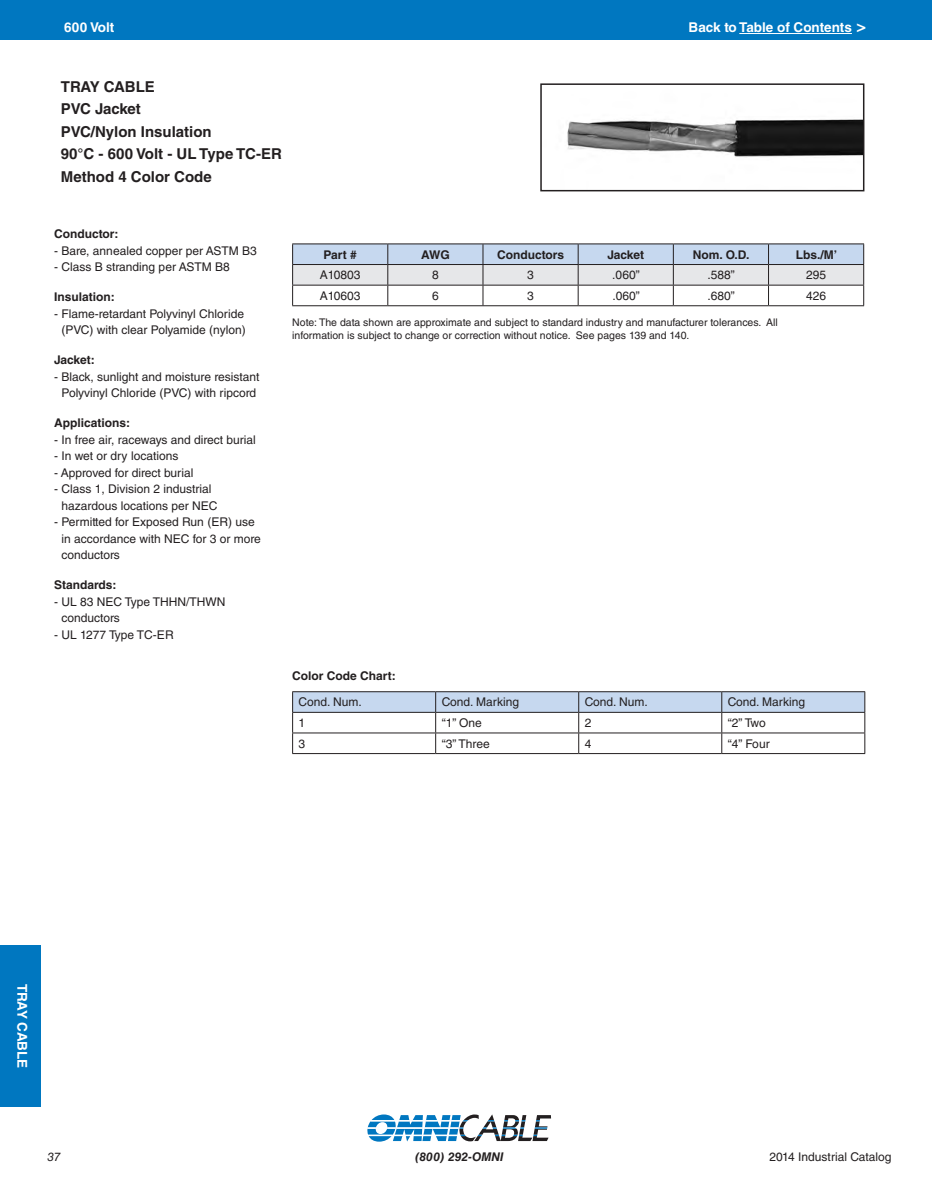
<style>
.page{position:relative;width:932px;height:1188px;background:#fff}
.page>*{position:absolute;margin:0;border:0;box-sizing:border-box;transform-origin:0 0}
.Item_Description{font:700 15px "Helvetica LT Std";color:#231f20}
.Item_Description-2{font:700 15px "Helvetica LT Std";letter-spacing:-.02em;color:#231f20}
.Top_of_Page{font:700 13.5px "Helvetica LT Std";color:#fff}
.Hanging_Indent{font:12px/16.5px "Helvetica LT Std";color:#231f20}
.Table_2_Header_and_T{font:12px "Helvetica LT Std";color:#231f20}
.Subheading{font:700 12px "Helvetica LT Std";color:#231f20}
.Table_1_Text{font:12px "Helvetica LT Std";color:#231f20}
.Table_1_Header{font:700 12px "Helvetica LT Std";color:#231f20}
.t1{font:italic 700 12px "Helvetica LT Std";color:#231f20}
.t2{font:italic 12px "Helvetica LT Std";color:#231f20}
.Table_1_Footer{font:10.5px/12.6px "Helvetica LT Std";color:#231f20}
.s1{font-size:16.5px}
</style>
<div class="page">
<div style="left:0;top:0;width:932px;height:40px;background:#0077c0"></div>
<div style="left:0;top:945px;width:40px;height:162px;background:#0077c0"></div>
<svg style="left:367px;top:1115px;width:184px;height:27px"></svg>
<img style="left:567px;top:119px;width:294px;height:38px">
<div style="left:540px;top:83px;width:324px;height:108px;border:2px solid #231f20"></div>
<svg style="left:292px;top:244px;width:572px;height:62px"></svg>
<hr style="left:292px;top:753px;width:143px;height:1px;background:#231f20">
<hr style="left:435px;top:753px;width:143px;height:1px;background:#231f20">
<hr style="left:578px;top:753px;width:143px;height:1px;background:#231f20">
<hr style="left:721px;top:753px;width:144px;height:1px;background:#231f20">
<hr style="left:292px;top:691px;width:143px;height:1px;background:#231f20">
<hr style="left:435px;top:691px;width:143px;height:1px;background:#231f20">
<hr style="left:578px;top:691px;width:143px;height:1px;background:#231f20">
<hr style="left:721px;top:691px;width:144px;height:1px;background:#231f20">
<svg style="left:292px;top:692px;width:573px;height:61px"></svg>
<hr style="left:739px;top:33px;width:112px;height:1px;background:#fff">
<p class="Top_of_Page" style="left:64px;top:19px;width:52px">600 Volt</p>
<p class="Top_of_Page" style="left:688px;top:19px;width:179px">Back to Table of Contents <span class="s1">&gt;</span></p>
<p class="Item_Description" style="left:61px;top:77px;width:96px">TRAY CABLE</p>
<p class="Item_Description-2" style="left:61px;top:100px;width:81px">PVC Jacket</p>
<p class="Item_Description" style="left:61px;top:122px;width:152px">PVC/Nylon Insulation</p>
<p class="Item_Description" style="left:61px;top:145px;width:223px">90°C - 600 Volt - UL Type TC-ER</p>
<p class="Item_Description" style="left:61px;top:167px;width:152px">Method 4 Color Code</p>
<p class="Subheading" style="left:54px;top:227px;width:66px">Conductor:</p>
<p class="Hanging_Indent" style="left:54px;top:242px;width:204px">- Bare, annealed copper per ASTM B3</p>
<p class="Hanging_Indent" style="left:54px;top:259px;width:177px">- Class B stranding per ASTM B8</p>
<p class="Subheading" style="left:54px;top:290px;width:62px">Insulation:</p>
<p class="Hanging_Indent" style="left:54px;top:305px;width:193px;text-align:right">- Flame-retardant Polyvinyl Chloride (PVC) with clear Polyamide (nylon)</p>
<p class="Subheading" style="left:54px;top:353px;width:42px">Jacket:</p>
<p class="Hanging_Indent" style="left:54px;top:368px;width:207px;text-align:center">- Black, sunlight and moisture resistant<br>Polyvinyl Chloride (PVC) with ripcord</p>
<p class="Subheading" style="left:54px;top:416px;width:78px">Applications:</p>
<p class="Hanging_Indent" style="left:54px;top:431px;width:203px">- In free air, raceways and direct burial</p>
<p class="Hanging_Indent" style="left:54px;top:448px;width:126px">- In wet or dry locations</p>
<p class="Hanging_Indent" style="left:54px;top:464px;width:141px">- Approved for direct burial</p>
<p class="Hanging_Indent" style="left:62px;top:481px;width:157px;text-indent:-8px">- Class 1, Division 2 industrial hazardous locations per NEC</p>
<p class="Hanging_Indent" style="left:62px;top:514px;width:201px;text-indent:-8px">- Permitted for Exposed Run (ER) use in accordance with NEC for 3 or more conductors</p>
<p class="Subheading" style="left:54px;top:578px;width:64px">Standards:</p>
<p class="Hanging_Indent" style="left:62px;top:593px;width:165px;text-indent:-8px">- UL 83 NEC Type THHN/THWN conductors</p>
<p class="Hanging_Indent" style="left:54px;top:626px;width:121px">- UL 1277 Type TC-ER</p>
<p class="Table_1_Header" style="left:323px;top:247px;width:35px">Part #</p>
<p class="Table_1_Header" style="left:421px;top:247px;width:30px">AWG</p>
<p class="Table_1_Header" style="left:497px;top:247px;width:68px">Conductors</p>
<p class="Table_1_Header" style="left:607px;top:247px;width:38px">Jacket</p>
<p class="Table_1_Header" style="left:692px;top:247px;width:58px">Nom. O.D.</p>
<p class="Table_1_Header" style="left:795px;top:247px;width:43px">Lbs./M’</p>
<p class="Table_1_Text" style="left:320px;top:268px;width:42px">A10803</p>
<p class="Table_1_Text" style="left:432px;top:268px;width:8px">8</p>
<p class="Table_1_Text" style="left:527px;top:268px;width:8px">3</p>
<p class="Table_1_Text" style="left:612px;top:268px;width:29px">.060”</p>
<p class="Table_1_Text" style="left:707px;top:268px;width:29px">.588”</p>
<p class="Table_1_Text" style="left:806px;top:268px;width:22px">295</p>
<p class="Table_1_Text" style="left:320px;top:289px;width:42px">A10603</p>
<p class="Table_1_Text" style="left:432px;top:289px;width:8px">6</p>
<p class="Table_1_Text" style="left:527px;top:289px;width:8px">3</p>
<p class="Table_1_Text" style="left:612px;top:289px;width:29px">.060”</p>
<p class="Table_1_Text" style="left:707px;top:289px;width:29px">.680”</p>
<p class="Table_1_Text" style="left:806px;top:289px;width:22px">426</p>
<p class="Table_1_Footer" style="left:292px;top:316px;width:487px">Note: The data shown are approximate and subject to standard industry and manufacturer tolerances. All information is subject to change or correction without notice. See pages 139 and 140.</p>
<p class="Subheading" style="left:292px;top:669px;width:105px">Color Code Chart:</p>
<p class="Table_2_Header_and_T" style="left:298px;top:695px;width:65px">Cond. Num.</p>
<p class="Table_2_Header_and_T" style="left:441px;top:695px;width:79px">Cond. Marking</p>
<p class="Table_2_Header_and_T" style="left:584px;top:695px;width:65px">Cond. Num.</p>
<p class="Table_2_Header_and_T" style="left:727px;top:695px;width:79px">Cond. Marking</p>
<p class="Table_2_Header_and_T" style="left:298px;top:716px;width:8px">1</p>
<p class="Table_2_Header_and_T" style="left:441px;top:716px;width:42px">“1” One</p>
<p class="Table_2_Header_and_T" style="left:584px;top:716px;width:8px">2</p>
<p class="Table_2_Header_and_T" style="left:727px;top:716px;width:40px">“2” Two</p>
<p class="Table_2_Header_and_T" style="left:298px;top:736px;width:8px">3</p>
<p class="Table_2_Header_and_T" style="left:441px;top:736px;width:50px">“3” Three</p>
<p class="Table_2_Header_and_T" style="left:584px;top:736px;width:8px">4</p>
<p class="Table_2_Header_and_T" style="left:727px;top:736px;width:43px">“4” Four</p>
<p class="Top_of_Page" style="left:31px;top:984px;width:86px;rotate:90deg">TRAY CABLE</p>
<p class="t2" style="left:47px;top:1150px;width:15px">37</p>
<p class="t1" style="left:415px;top:1149px;width:90px">(800) 292-OMNI</p>
<p class="Hanging_Indent" style="left:769px;top:1149px;width:123px">2014 Industrial Catalog</p>
</div>
